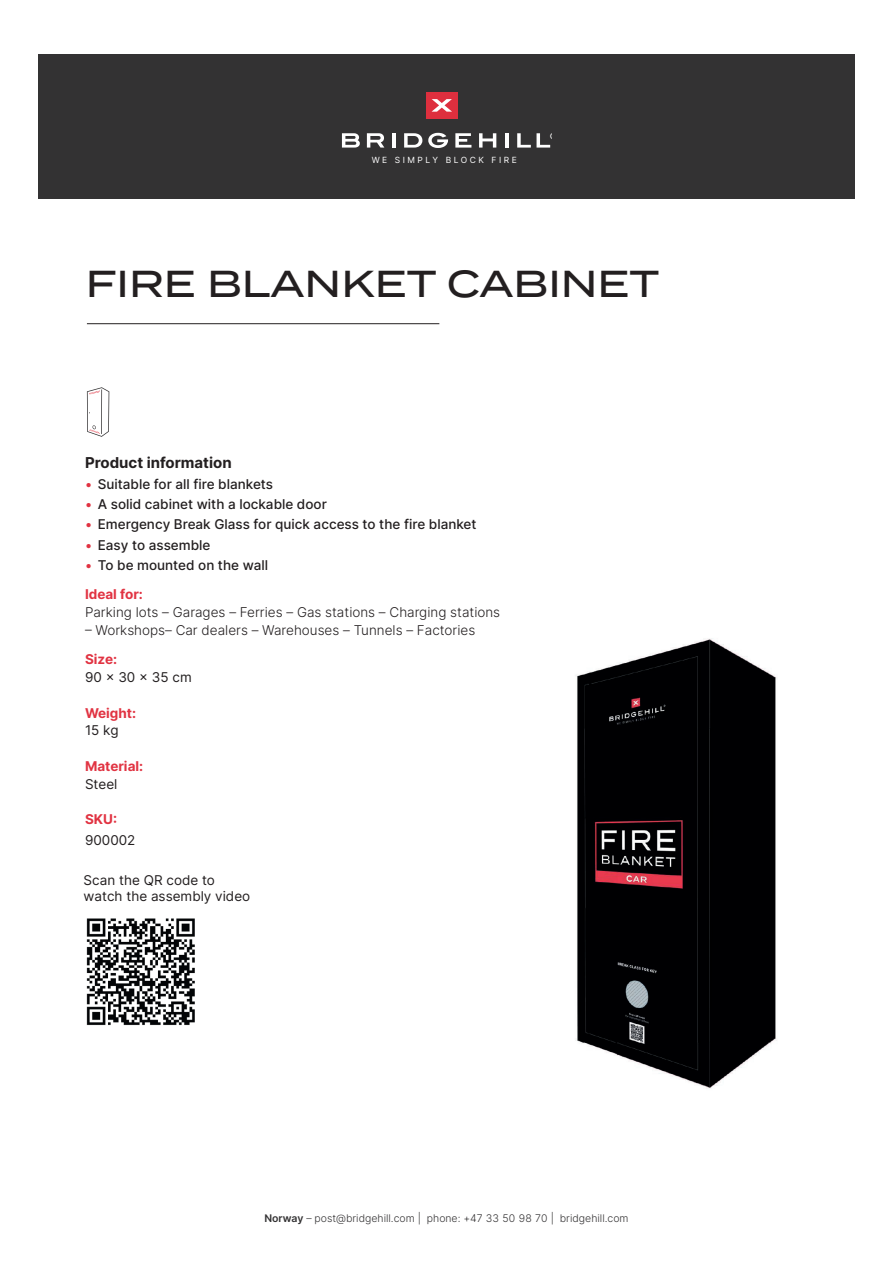
<style>
.page{position:relative;width:893px;height:1263px;background:#fff}
.page>*{position:absolute;margin:0;border:0;box-sizing:border-box;transform-origin:0 0}
.t1{font:500 37.5px "Termina";color:#231f20}
.t2{font:700 15px "Inter";color:#231f20}
.t3{font:500 13.5px/29px "Inter";color:#231f20}
.t4{font:300 13.5px "Inter";color:#231f20}
.t5{font:13.5px/16.2px "Inter";color:#231f20}
.t6{font:700 13.5px "Inter";color:#e13342}
.t7{font:10.8px "Inter";color:#fff}
.t8{font:300 10.5px "Inter";color:#333233}
.t9{font:8.55px "Inter";letter-spacing:.3em;color:#fff}
.s1{color:#e13342}
.s2{font-weight:700;color:#e13342}
.s3{font-weight:600}
</style>
<div class="page">
<div style="left:38px;top:54px;width:817px;height:145px;background:#333233"></div>
<svg style="left:342px;top:133px;width:18px;height:15px"></svg>
<svg style="left:367px;top:133px;width:17px;height:15px"></svg>
<hr style="left:392px;top:133px;width:4px;height:15px;background:#fff">
<svg style="left:404px;top:133px;width:18px;height:15px"></svg>
<svg style="left:428px;top:133px;width:20px;height:15px"></svg>
<svg style="left:455px;top:133px;width:16px;height:15px"></svg>
<svg style="left:479px;top:133px;width:17px;height:15px"></svg>
<hr style="left:505px;top:133px;width:4px;height:15px;background:#fff">
<svg style="left:517px;top:133px;width:14px;height:15px"></svg>
<svg style="left:537px;top:133px;width:13px;height:15px"></svg>
<div style="left:426px;top:92px;width:31px;height:27px;background:#de2f3e"></div>
<svg style="left:431px;top:99px;width:27px;height:20px"></svg>
<hr style="left:87px;top:323px;width:352px;height:1px;background:#231f20">
<svg style="left:87px;top:387px;width:22px;height:50px"></svg>
<img style="left:575px;top:638px;width:202px;height:451px">
<img style="left:86px;top:918px;width:109px;height:108px">
<p class="t9" style="left:372px;top:153px;width:147px">WE SIMPLY BLOCK FIRE</p>
<p class="t7" style="left:550px;top:129px;width:9px">®</p>
<h1 class="t1" style="left:86px;top:257px;width:575px">FIRE BLANKET CABINET</h1>
<p class="t2" style="left:85px;top:452px;width:148px">Product information</p>
<p class="t3" style="left:85px;top:469px;width:189px"><span class="s1">•</span> Suitable for all fire blankets</p>
<p class="t3" style="left:85px;top:489px;width:243px"><span class="s1">•</span> A solid cabinet with a lockable door</p>
<p class="t3" style="left:85px;top:510px;width:393px"><span class="s1">•</span> Emergency Break Glass for quick access to the fire blanket</p>
<p class="t3" style="left:85px;top:530px;width:127px"><span class="s1">•</span> Easy to assemble</p>
<p class="t3" style="left:85px;top:551px;width:185px"><span class="s1">•</span> To be mounted on the wall<br><span class="s2">Ideal for:</span></p>
<p class="t4" style="left:85px;top:603px;width:417px">Parking lots – Garages – Ferries – Gas stations – Charging stations</p>
<p class="t4" style="left:85px;top:621px;width:392px">– Workshops– Car dealers – Warehouses – Tunnels – Factories</p>
<p class="t6" style="left:85px;top:650px;width:34px">Size:</p>
<p class="t5" style="left:85px;top:669px;width:108px">90 x 30 x 35 cm</p>
<p class="t6" style="left:85px;top:703px;width:53px">Weight:</p>
<p class="t5" style="left:85px;top:722px;width:35px">15 kg</p>
<p class="t6" style="left:85px;top:756px;width:60px">Material:</p>
<p class="t5" style="left:85px;top:775px;width:34px">Steel</p>
<p class="t6" style="left:85px;top:809px;width:34px">SKU:</p>
<p class="t5" style="left:85px;top:831px;width:52px">900002</p>
<p class="t5" style="left:84px;top:871px;width:168px">Scan the QR code to watch the assembly video</p>
<p class="t8" style="left:264px;top:1211px;width:366px"><span class="s3">Norway</span> – post@bridgehill.com | phone: +47 33 50 98 70 | bridgehill.com</p>
</div>
